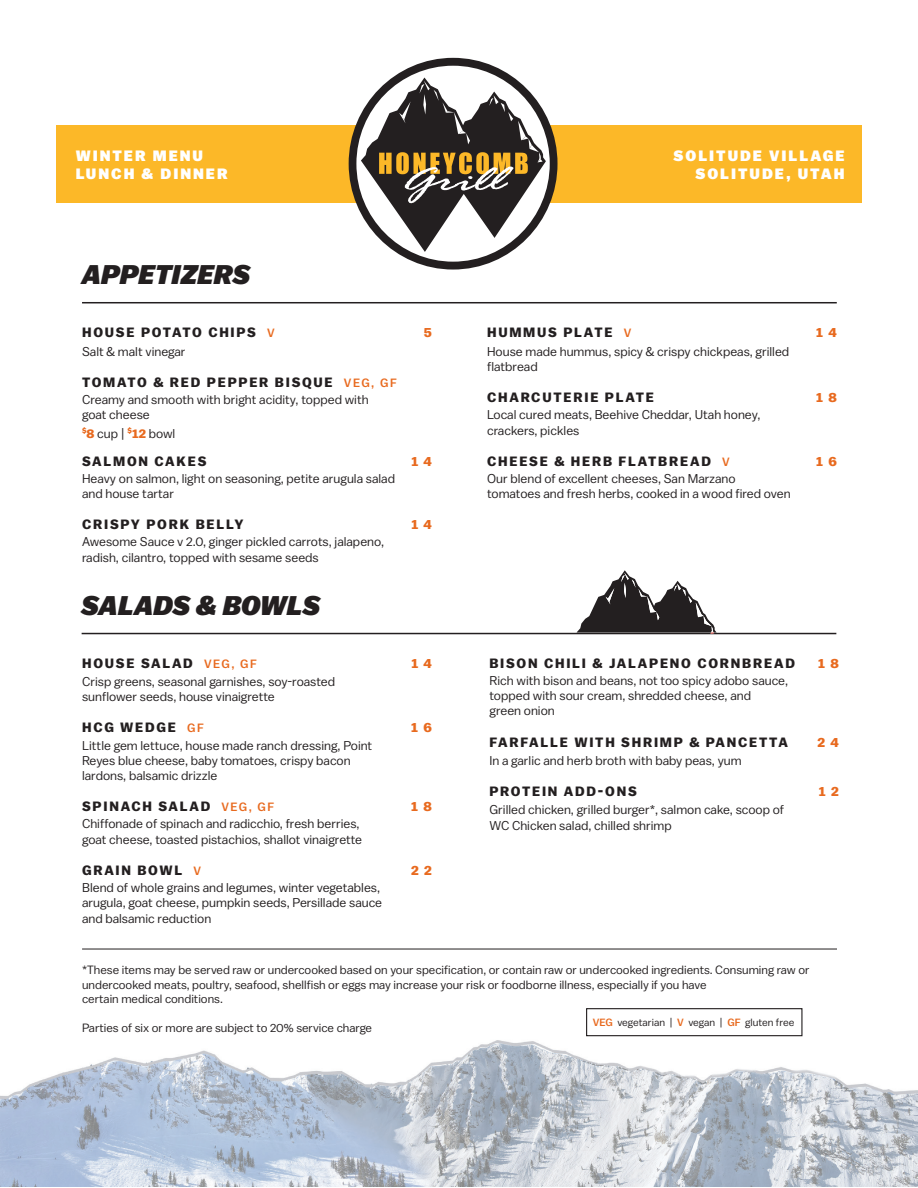
<style>
.page{position:relative;width:918px;height:1188px;background:#fff}
.page>*{position:absolute;margin:0;border:0;box-sizing:border-box;transform-origin:0 0}
.t1{font:italic 900 27px "Balto";color:#231f20}
.t2{font:900 15px/18px "Balto";letter-spacing:.13em;color:#fff}
.t3{font:700 13.5px "Balto";letter-spacing:.13em;color:#231f20}
.t4{font:700 13.5px "Balto";color:#e86a1f}
.t5{font:12.75px/15.3px "Balto";color:#231f20}
.t6{font:12px/14.4px "Balto";color:#231f20}
.t7{font:10.5px "Balto";color:#231f20}
.s1{font-weight:500;font-size:12px;color:#e86a1f}
.s2{font-weight:700;color:#e86a1f}
.s3{font-weight:500;color:#e86a1f}
</style>
<div class="page">
<img style="left:0;top:57px;width:918px;height:1129px">
<div style="left:56px;top:126px;width:806px;height:77px;background:#fcb828"></div>
<svg style="left:349px;top:58px;width:209px;height:212px"></svg>
<hr style="left:82px;top:949px;width:755px;height:1px;background:#231f20">
<div style="left:586px;top:1008px;width:216px;height:28px;border:1px solid #231f20"></div>
<hr style="left:82px;top:633px;width:754px;height:1px;background:#231f20">
<hr style="left:82px;top:302px;width:755px;height:1px;background:#231f20">
<svg style="left:577px;top:570px;width:140px;height:64px"></svg>
<p class="t2" style="left:76px;top:146px;width:153px">WINTER MENU<br>LUNCH &amp; DINNER</p>
<p class="t2" style="left:674px;top:146px;width:173px;text-align:right">SOLITUDE VILLAGE<br>SOLITUDE, UTAH</p>
<h1 class="t1" style="left:82px;top:258px;width:171px">APPETIZERS</h1>
<p class="t3" style="left:82px;top:325px;width:194px">HOUSE POTATO CHIPS <span class="s1">V</span></p>
<p class="t4" style="left:424px;top:325px;width:10px">5</p>
<p class="t5" style="left:82px;top:343px;width:105px">Salt &amp; malt vinegar</p>
<p class="t3" style="left:82px;top:374px;width:316px">TOMATO &amp; RED PEPPER BISQUE <span class="s1">VEG, GF</span></p>
<p class="t5" style="left:82px;top:392px;width:288px">Creamy and smooth with bright acidity, topped with goat cheese</p>
<p class="t5" style="left:82px;top:425px;width:95px"><sup>$</sup><span class="s2">8</span> cup | <sup>$</sup><span class="s2">12</span> bowl</p>
<p class="t3" style="left:82px;top:453px;width:126px">SALMON CAKES</p>
<p class="t4" style="left:411px;top:453px;width:22px">1 4</p>
<p class="t5" style="left:82px;top:470px;width:314px">Heavy on salmon, light on seasoning, petite arugula salad and house tartar</p>
<p class="t3" style="left:82px;top:516px;width:163px">CRISPY PORK BELLY</p>
<p class="t4" style="left:411px;top:516px;width:22px">1 4</p>
<p class="t5" style="left:82px;top:534px;width:303px">Awesome Sauce v 2.0, ginger pickled carrots, jalapeno, radish, cilantro, topped with sesame seeds</p>
<h1 class="t1" style="left:82px;top:589px;width:241px">SALADS &amp; BOWLS</h1>
<p class="t3" style="left:82px;top:655px;width:176px">HOUSE SALAD <span class="s1">VEG, GF</span></p>
<p class="t4" style="left:411px;top:655px;width:22px">1 4</p>
<p class="t5" style="left:82px;top:674px;width:255px">Crisp greens, seasonal garnishes, soy-roasted sunflower seeds, house vinaigrette</p>
<p class="t3" style="left:82px;top:720px;width:123px">HCG WEDGE <span class="s1">GF</span></p>
<p class="t4" style="left:411px;top:720px;width:22px">1 6</p>
<p class="t5" style="left:82px;top:737px;width:292px">Little gem lettuce, house made ranch dressing, Point<br>Reyes blue cheese, baby tomatoes, crispy bacon lardons, balsamic drizzle</p>
<p class="t3" style="left:82px;top:798px;width:194px">SPINACH SALAD <span class="s1">VEG, GF</span></p>
<p class="t4" style="left:411px;top:798px;width:22px">1 8</p>
<p class="t5" style="left:82px;top:816px;width:282px">Chiffonade of spinach and radicchio, fresh berries, goat cheese, toasted pistachios, shallot vinaigrette</p>
<p class="t3" style="left:82px;top:862px;width:120px">GRAIN BOWL <span class="s1">V</span></p>
<p class="t4" style="left:411px;top:862px;width:22px">2 2</p>
<p class="t5" style="left:82px;top:880px;width:302px">Blend of whole grains and legumes, winter vegetables, arugula, goat cheese, pumpkin seeds, Persillade sauce and balsamic reduction</p>
<p class="t3" style="left:487px;top:325px;width:146px">HUMMUS PLATE <span class="s1">V</span></p>
<p class="t4" style="left:816px;top:325px;width:22px">1 4</p>
<p class="t5" style="left:487px;top:343px;width:304px">House made hummus, spicy &amp; crispy chickpeas, grilled flatbread</p>
<p class="t3" style="left:487px;top:389px;width:169px">CHARCUTERIE PLATE</p>
<p class="t4" style="left:816px;top:389px;width:22px">1 8</p>
<p class="t5" style="left:487px;top:407px;width:275px">Local cured meats, Beehive Cheddar, Utah honey, crackers, pickles</p>
<p class="t3" style="left:487px;top:453px;width:244px">CHEESE &amp; HERB FLATBREAD <span class="s1">V</span></p>
<p class="t4" style="left:816px;top:453px;width:22px">1 6</p>
<p class="t5" style="left:487px;top:470px;width:305px">Our blend of excellent cheeses, San Marzano tomatoes and fresh herbs, cooked in a wood fired oven</p>
<p class="t3" style="left:489px;top:655px;width:307px">BISON CHILI &amp; JALAPENO CORNBREAD</p>
<p class="t4" style="left:818px;top:655px;width:22px">1 8</p>
<p class="t5" style="left:489px;top:672px;width:300px">Rich with bison and beans, not too spicy adobo sauce, topped with sour cream, shredded cheese, and<br>green onion</p>
<p class="t3" style="left:489px;top:734px;width:300px">FARFALLE WITH SHRIMP &amp; PANCETTA</p>
<p class="t4" style="left:818px;top:734px;width:23px">2 4</p>
<p class="t5" style="left:489px;top:752px;width:254px">In a garlic and herb broth with baby peas, yum</p>
<p class="t3" style="left:489px;top:783px;width:149px">PROTEIN ADD-ONS</p>
<p class="t4" style="left:819px;top:783px;width:22px">1 2</p>
<p class="t5" style="left:489px;top:802px;width:296px">Grilled chicken, grilled burger*, salmon cake, scoop of<br>WC Chicken salad, chilled shrimp</p>
<p class="t6" style="left:82px;top:963px;width:729px">*These items may be served raw or undercooked based on your specification, or contain raw or undercooked ingredients. Consuming raw or undercooked meats, poultry, seafood, shellfish or eggs may increase your risk or foodborne illness, especially if you have<br>certain medical conditions.</p>
<p class="t6" style="left:82px;top:1020px;width:292px">Parties of six or more are subject to 20% service charge</p>
<p class="t7" style="left:593px;top:1016px;width:203px"><span class="s3">VEG</span> vegetarian | <span class="s3">V</span> vegan | <span class="s3">GF</span> gluten free</p>
</div>
